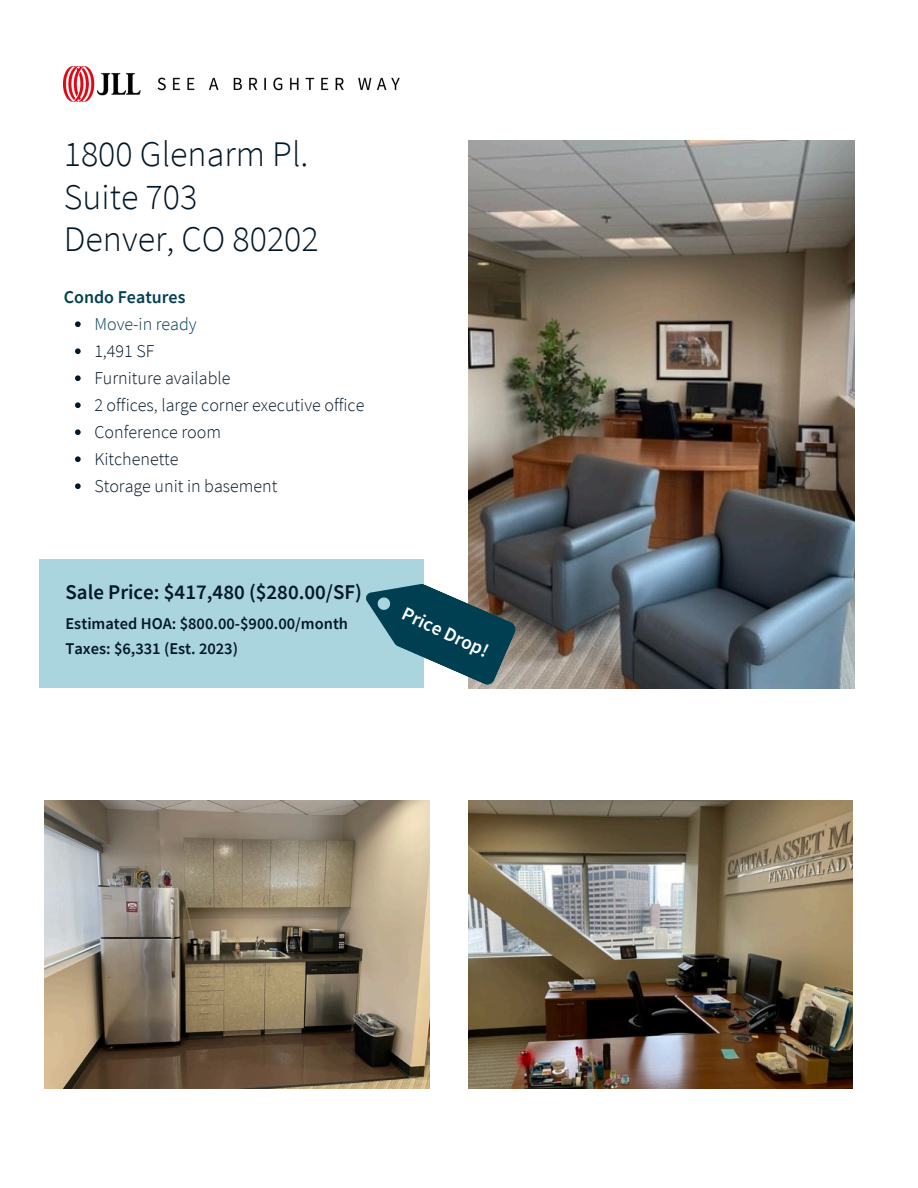
<style>
.page{position:relative;width:918px;height:1188px;background:#fff}
.page>*{position:absolute;margin:0;border:0;box-sizing:border-box;transform-origin:0 0}
.t1{font:300 36px/42.8px "Source Sans Pro";color:#011727}
.t2{font:600 21px "Source Sans Pro";color:#011828}
.t3{font:600 19.5px "Source Sans Pro";color:#fefefe}
.t4{font:300 18px "Source Sans Pro";color:#001828}
.t5{font:600 18px "Source Sans Pro";color:#003f52}
.t6{font:300 18px "Source Sans Pro";color:#003f52}
.t7{font:600 16.5px/25.8px "Source Sans Pro";color:#011828}
</style>
<div class="page">
<img style="left:469px;top:140px;width:385px;height:548px">
<img style="left:64px;top:67px;width:335px;height:35px">
<img style="left:45px;top:800px;width:385px;height:288px">
<div style="left:39px;top:560px;width:385px;height:128px;background:#aad5df"></div>
<img style="left:469px;top:800px;width:384px;height:288px">
<svg style="left:75px;top:321px;width:6px;height:6px"></svg>
<svg style="left:75px;top:348px;width:6px;height:6px"></svg>
<svg style="left:75px;top:375px;width:6px;height:6px"></svg>
<svg style="left:75px;top:402px;width:6px;height:6px"></svg>
<svg style="left:75px;top:429px;width:6px;height:6px"></svg>
<svg style="left:75px;top:456px;width:6px;height:6px"></svg>
<svg style="left:75px;top:483px;width:6px;height:6px"></svg>
<svg style="left:366px;top:565px;width:152px;height:122px"></svg>
<h2 class="t1" style="left:64px;top:132px;width:256px">1800 Glenarm Pl.<br>Suite 703<br>Denver, CO 80202</h2>
<p class="t5" style="left:64px;top:286px;width:123px">Condo Features</p>
<p class="t6" style="left:94px;top:313px;width:104px">Move-in ready</p>
<p class="t4" style="left:94px;top:340px;width:61px">1,491 SF</p>
<p class="t4" style="left:94px;top:367px;width:138px">Furniture available</p>
<p class="t4" style="left:94px;top:394px;width:272px">2 offices, large corner executive office</p>
<p class="t4" style="left:94px;top:421px;width:128px">Conference room</p>
<p class="t4" style="left:94px;top:448px;width:86px">Kitchenette</p>
<h3 class="t4" style="left:94px;top:475px;width:185px">Storage unit in basement</h3>
<p class="t2" style="left:65px;top:579px;width:298px">Sale Price: $417,480 ($280.00/SF)</p>
<p class="t7" style="left:65px;top:610px;width:284px">Estimated HOA: $800.00-$900.00/month<br>Taxes: $6,331 (Est. 2023)</p>
<p class="t3" style="left:409px;top:601px;width:95px;rotate:25deg">Price Drop!</p>
</div>
